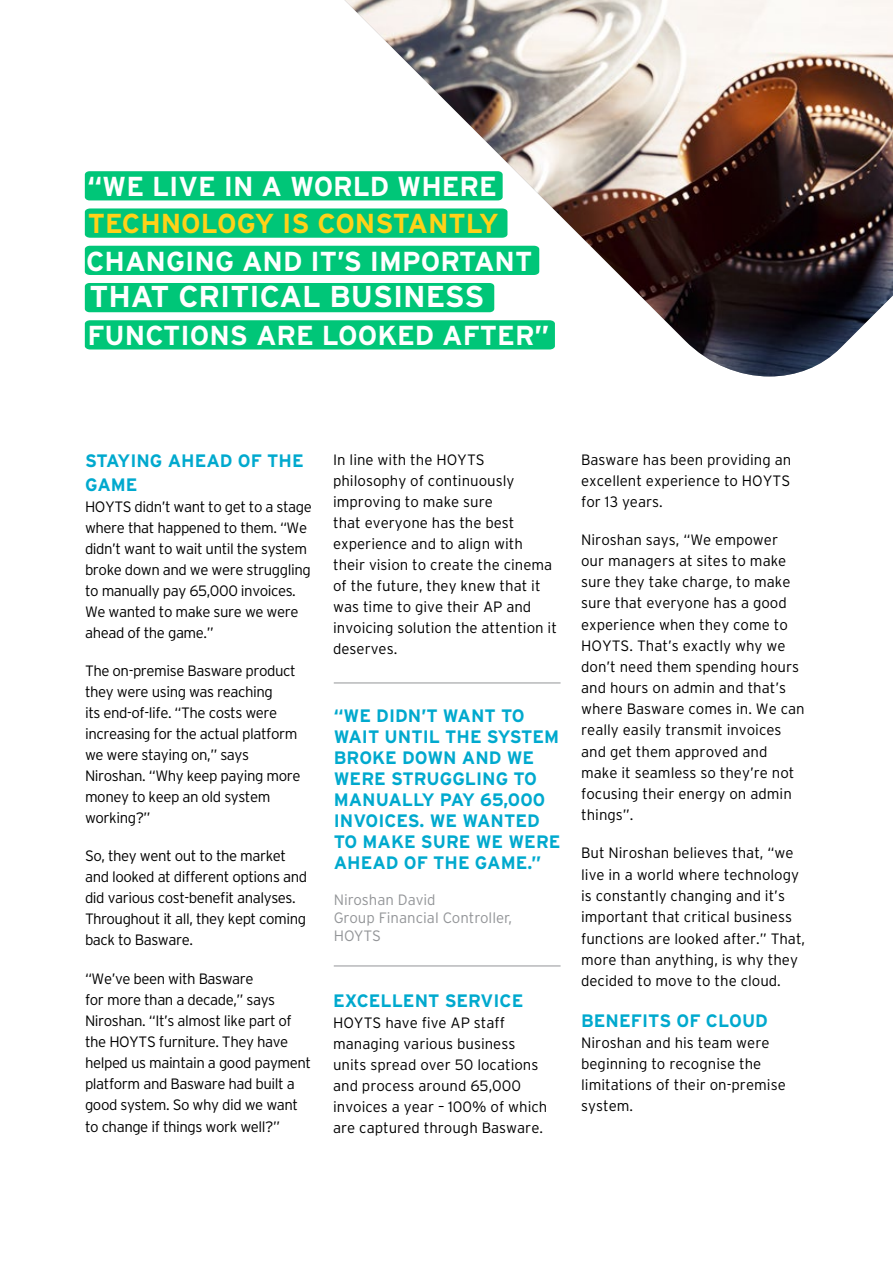
<style>
.page{position:relative;width:893px;height:1263px;background:#fff}
.page>*{position:absolute;margin:0;border:0;box-sizing:border-box;transform-origin:0 0}
.t1{font:700 30.15px "Interstate";color:#fff}
.t2{font:700 27.45px "Interstate";color:#fff}
.t3{font:700 27.45px "Interstate";color:#ffd218}
.t4{font:700 18px/21px "Interstate";color:#00a9ce}
.t5{font:300 15px/21px "Interstate";color:#000}
.t6{font:300 15px/21px "Interstate";letter-spacing:-.03em;color:#000}
.t7{font:300 15px/18px "Interstate";color:#939598}
</style>
<div class="page">
<img style="left:345px;top:0;width:548px;height:376px">
<div style="left:85px;top:171px;width:418px;height:29px;background:#00c678"></div>
<div style="left:85px;top:208px;width:422px;height:30px;background:#00c678"></div>
<div style="left:85px;top:246px;width:454px;height:29px;background:#00c678"></div>
<div style="left:85px;top:283px;width:409px;height:29px;background:#00c678"></div>
<div style="left:85px;top:320px;width:470px;height:29px;background:#00c678"></div>
<hr style="left:334px;top:682px;width:227px;height:1px;background:#939598">
<hr style="left:334px;top:965px;width:227px;height:1px;background:#939598">
<h2 class="t2" style="left:87px;top:171px;width:411px">“WE LIVE IN A WORLD WHERE</h2>
<h2 class="t3" style="left:88px;top:208px;width:412px">TECHNOLOGY IS CONSTANTLY</h2>
<h2 class="t2" style="left:86px;top:246px;width:448px">CHANGING AND IT’S IMPORTANT</h2>
<h1 class="t1" style="left:89px;top:280px;width:396px">THAT CRITICAL BUSINESS</h1>
<h2 class="t2" style="left:88px;top:320px;width:463px">FUNCTIONS ARE LOOKED AFTER”</h2>
<p class="t4" style="left:85px;top:449px;width:220px;line-height:24px">STAYING AHEAD OF THE<br>GAME</p>
<p class="t6" style="left:85px;top:496px;width:228px">HOYTS didn’t want to get to a stage where that happened to them. “We didn’t want to wait until the system broke down and we were struggling to manually pay 65,000 invoices.<br>We wanted to make sure we were ahead of the game.”</p>
<p class="t6" style="left:85px;top:660px;width:217px">The on-premise Basware product they were using was reaching<br>its end-of-life. “The costs were increasing for the actual platform we were staying on,” says<br>Niroshan. “Why keep paying more money to keep an old system working?”</p>
<p class="t6" style="left:85px;top:845px;width:224px">So, they went out to the market and looked at different options and did various cost-benefit analyses.<br>Throughout it all, they kept coming back to Basware.</p>
<p class="t6" style="left:85px;top:967px;width:228px">“We’ve been with Basware<br>for more than a decade,” says<br>Niroshan. “It’s almost like part of the HOYTS furniture. They have helped us maintain a good payment platform and Basware had built a good system. So why did we want to change if things work well?”</p>
<p class="t5" style="left:333px;top:449px;width:225px">In line with the HOYTS philosophy of continuously improving to make sure<br>that everyone has the best experience and to align with their vision to create the cinema of the future, they knew that it was time to give their AP and invoicing solution the attention it deserves.</p>
<p class="t4" style="left:334px;top:705px;width:228px">“WE DIDN’T WANT TO<br>WAIT UNTIL THE SYSTEM<br>BROKE DOWN AND WE<br>WERE STRUGGLING TO<br>MANUALLY PAY 65,000<br>INVOICES. WE WANTED<br>TO MAKE SURE WE WERE<br>AHEAD OF THE GAME.”</p>
<p class="t7" style="left:334px;top:890px;width:180px">Niroshan David<br>Group Financial Controller,<br>HOYTS</p>
<p class="t4" style="left:333px;top:990px;width:192px">EXCELLENT SERVICE</p>
<p class="t5" style="left:333px;top:1012px;width:216px">HOYTS have five AP staff managing various business units spread over 50 locations and process around 65,000 invoices a year – 100% of which are captured through Basware.</p>
<p class="t5" style="left:581px;top:449px;width:212px;text-align:justify">Basware has been providing an excellent experience to HOYTS for 13 years.</p>
<p class="t5" style="left:581px;top:529px;width:225px">Niroshan says, “We empower our managers at sites to make sure they take charge, to make sure that everyone has a good experience when they come to<br>HOYTS. That’s exactly why we don’t need them spending hours and hours on admin and that’s where Basware comes in. We can really easily transmit invoices and get them approved and make it seamless so they’re not focusing their energy on admin things”.</p>
<p class="t5" style="left:581px;top:842px;width:226px">But Niroshan believes that, “we live in a world where technology is constantly changing and it’s important that critical business functions are looked after.” That, more than anything, is why they decided to move to the cloud.</p>
<p class="t4" style="left:581px;top:1010px;width:188px">BENEFITS OF CLOUD</p>
<p class="t5" style="left:581px;top:1032px;width:206px">Niroshan and his team were beginning to recognise the limitations of their on-premise system.</p>
</div>
